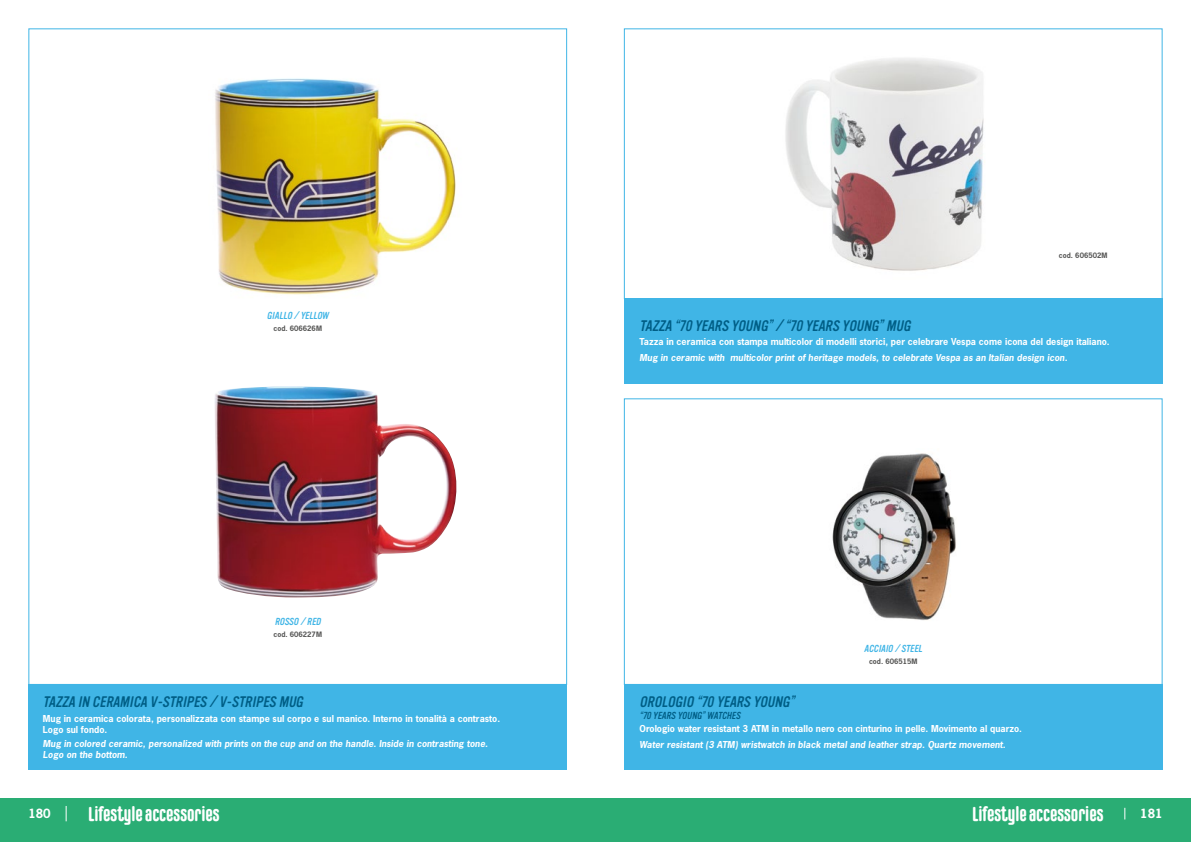
<style>
.page{position:relative;width:1191px;height:842px;background:#fff}
.page>*{position:absolute;margin:0;border:0;box-sizing:border-box;transform-origin:0 0}
.t1{font:700 20px "Carl Marx";color:#fff}
.t2{font:italic 15px "Vinyl OT";color:#005e86}
.t3{font:700 12px "News Gothic Std";color:#fff}
.t4{font:italic 10px "Vinyl OT";color:#40b5e6}
.t5{font:italic 10px "Vinyl OT";color:#005e86}
.t6{font:700 9px/10.8px "News Gothic Std";color:#fff}
.t7{font:italic 700 9px/10.8px "News Gothic Std";color:#fff}
.t8{font:700 7px "News Gothic Std";color:#575756}
</style>
<div class="page">
<div style="left:0;top:798px;width:1191px;height:44px;background:#2aad74"></div>
<img style="left:215px;top:78px;width:241px;height:217px">
<img style="left:215px;top:386px;width:242px;height:212px">
<div style="left:28px;top:685px;width:539px;height:85px;background:#40b5e6"></div>
<div style="left:624px;top:398px;width:538px;height:287px;border:1px solid #40b5e6"></div>
<div style="left:624px;top:685px;width:538px;height:85px;background:#40b5e6"></div>
<div style="left:624px;top:298px;width:538px;height:85px;background:#40b5e6"></div>
<img style="left:785px;top:58px;width:199px;height:213px">
<img style="left:832px;top:453px;width:124px;height:167px">
<svg style="left:66px;top:806px;width:1px;height:15px"></svg>
<p class="t4" style="left:267px;top:310px;width:63px">GIALLO / YELLOW</p>
<p class="t8" style="left:273px;top:324px;width:50px">cod. 606626M</p>
<p class="t4" style="left:275px;top:616px;width:47px">ROSSO / RED</p>
<p class="t8" style="left:273px;top:630px;width:50px">cod. 606227M</p>
<h2 class="t2" style="left:43px;top:694px;width:262px">TAZZA IN CERAMICA V-STRIPES / V-STRIPES MUG</h2>
<p class="t7" style="left:43px;top:739px;width:446px">Mug in colored ceramic, personalized with prints on the cup and on the handle. Inside in contrasting tone.<br>Logo on the bottom.</p>
<p class="t6" style="left:43px;top:713px;width:459px">Mug in ceramica colorata, personalizzata con stampe sul corpo e sul manico. Interno in tonalità a contrasto.<br>Logo sul fondo.</p>
<h2 class="t2" style="left:639px;top:317px;width:272px">TAZZA “70 YEARS YOUNG” / “70 YEARS YOUNG” MUG</h2>
<p class="t8" style="left:1059px;top:251px;width:50px">cod. 606502M</p>
<p class="t6" style="left:639px;top:336px;width:471px">Tazza in ceramica con stampa multicolor di modelli storici, per celebrare Vespa come icona del design italiano.</p>
<p class="t7" style="left:639px;top:352px;width:429px">Mug in ceramic with multicolor print of heritage models, to celebrate Vespa as an Italian design icon.</p>
<h2 class="t2" style="left:639px;top:694px;width:156px">OROLOGIO “70 YEARS YOUNG”</h2>
<p class="t5" style="left:639px;top:710px;width:102px">“70 YEARS YOUNG” WATCHES</p>
<p class="t4" style="left:864px;top:643px;width:59px">ACCIAIO / STEEL</p>
<p class="t8" style="left:869px;top:656px;width:50px">cod. 606515M</p>
<p class="t6" style="left:639px;top:723px;width:384px">Orologio water resistant 3 ATM in metallo nero con cinturino in pelle. Movimento al quarzo.</p>
<p class="t7" style="left:639px;top:739px;width:368px">Water resistant (3 ATM) wristwatch in black metal and leather strap. Quartz movement.</p>
<h3 class="t3" style="left:28px;top:806px;width:24px">180</h3>
<h1 class="t1" style="left:972px;top:803px;width:133px">Lifestyle accessories</h1>
<h3 class="t3" style="left:1140px;top:806px;width:24px">181</h3>
<h1 class="t1" style="left:88px;top:803px;width:133px">Lifestyle accessories</h1>
</div>
